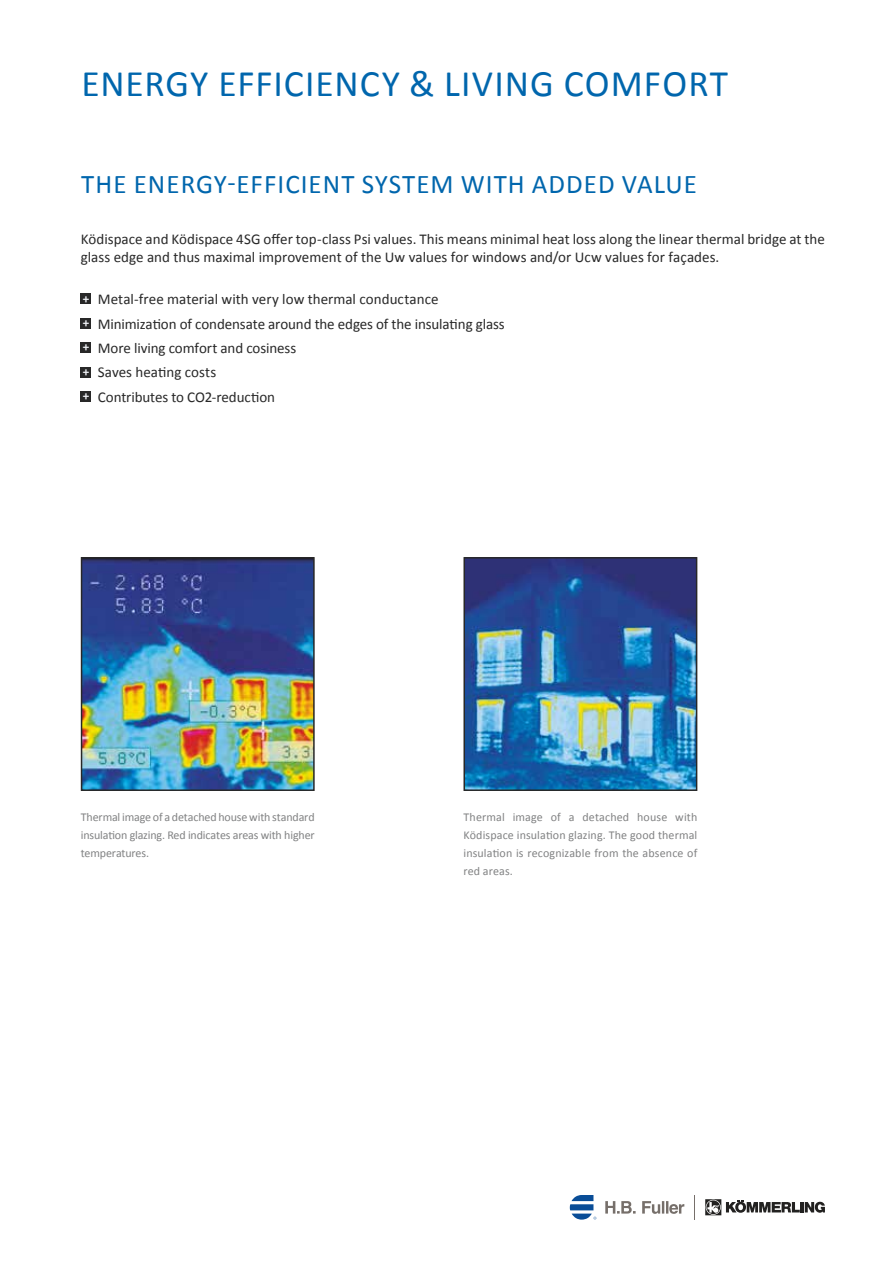
<style>
.page{position:relative;width:893px;height:1263px;background:#fff}
.page>*{position:absolute;margin:0;border:0;box-sizing:border-box;transform-origin:0 0}
.t1{font:37.5px "Calibri";letter-spacing:.03em;color:#0066ad}
.t2{font:27px "Calibri";letter-spacing:.04em;color:#0066ad}
.t3{font:15px/24.5px "Calibri";color:#282828}
.t4{font:12px/18px "Calibri";color:#818283;text-align:justify}
.s1{font-weight:700;font-size:13.05px;color:#eff1f5}
</style>
<div class="page">
<svg style="left:605px;top:1201px;width:79px;height:13px"></svg>
<svg style="left:570px;top:1195px;width:26px;height:24px"></svg>
<svg style="left:694px;top:1195px;width:1px;height:24px"></svg>
<svg style="left:705px;top:1199px;width:120px;height:16px"></svg>
<div style="left:81px;top:294px;width:10px;height:10px;background:#282828"></div>
<div style="left:81px;top:318px;width:10px;height:11px;background:#282828"></div>
<div style="left:81px;top:343px;width:10px;height:10px;background:#282828"></div>
<div style="left:81px;top:367px;width:10px;height:10px;background:#282828"></div>
<div style="left:81px;top:391px;width:10px;height:11px;background:#282828"></div>
<img style="left:466px;top:560px;width:228px;height:228px">
<div style="left:463px;top:557px;width:234px;height:234px;border:2px solid #282828"></div>
<img style="left:84px;top:560px;width:228px;height:228px">
<div style="left:81px;top:557px;width:234px;height:234px;border:2px solid #282828"></div>
<h1 class="t1" style="left:82px;top:60px;width:648px">ENERGY EFFICIENCY &amp; LIVING COMFORT</h1>
<h2 class="t2" style="left:81px;top:167px;width:617px">THE ENERGY-EFFICIENT SYSTEM WITH ADDED VALUE</h2>
<p class="t3" style="left:81px;top:230px;width:746px;line-height:18px">Ködispace and Ködispace 4SG offer top-class Psi values. This means minimal heat loss along the linear thermal bridge at the glass edge and thus maximal improvement of the Uw values for windows and/or Ucw values for façades.</p>
<p class="t3" style="left:83px;top:287px;width:424px"><span class="s1">+</span> Metal-free material with very low thermal conductance<br><span class="s1">+</span> Minimization of condensate around the edges of the insulating glass <span class="s1">+</span> More living comfort and cosiness<br><span class="s1">+</span> Saves heating costs<br><span class="s1">+</span> Contributes to CO2-reduction</p>
<p class="t4" style="left:81px;top:808px;width:235px">Thermal image of a detached house with standard insulation glazing. Red indicates areas with higher temperatures.</p>
<p class="t4" style="left:463px;top:808px;width:235px">Thermal image of a detached house with Ködispace insulation glazing. The good thermal insulation is recognizable from the absence of red areas.</p>
</div>
